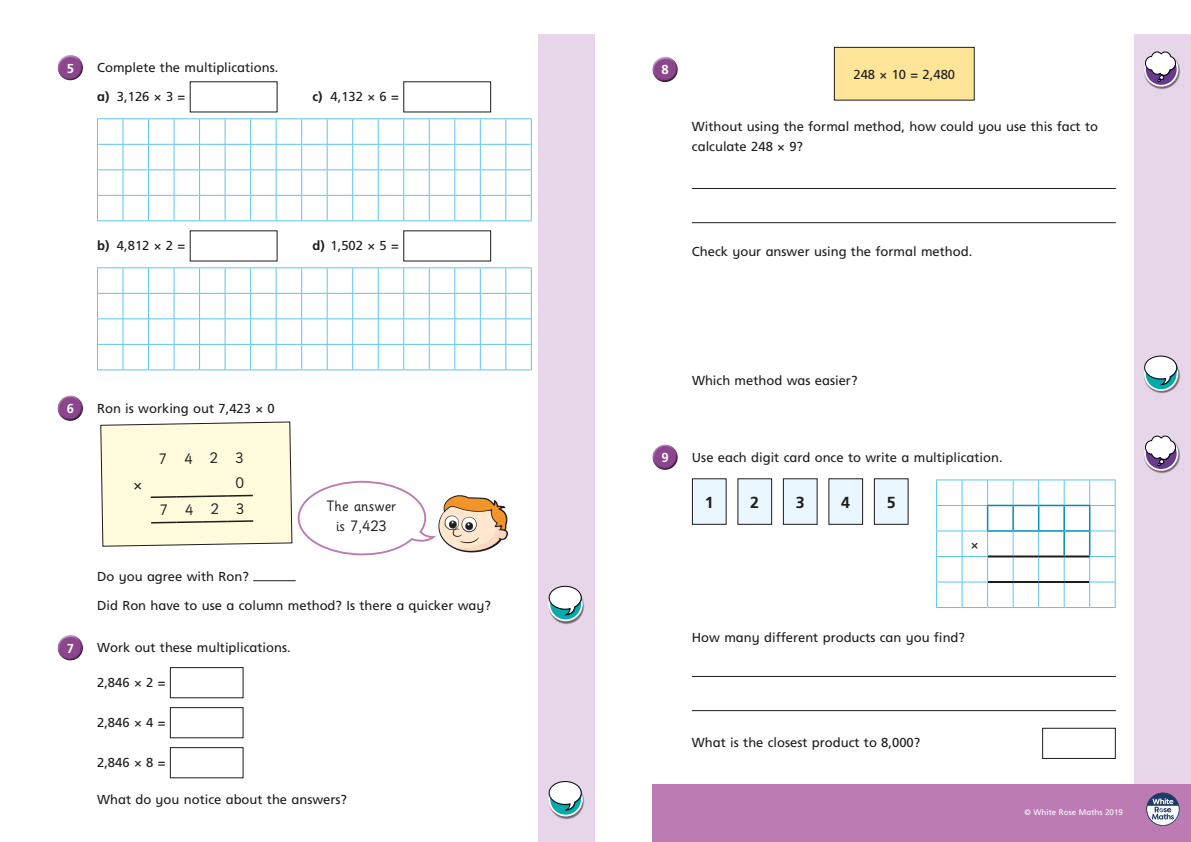
<style>
.page{position:relative;width:1191px;height:842px;background:#fff}
.page>*{position:absolute;margin:0;border:0;box-sizing:border-box;transform-origin:0 0}
.t1{font:700 16px "Frutiger Inf";color:#1d1d1b}
.t2{font:15px/20px "Sassoon Infant Std";color:#1d1d1b;text-align:center}
.t3{font:13px/28.5px "Frutiger Inf";color:#1d1d1b}
.t4{font:700 13px "Frutiger Inf";color:#fff}
.t5{font:8px "Frutiger Inf";color:#fff}
.s1{font-weight:700}
</style>
<div class="page">
<div style="left:539px;top:34px;width:99px;height:808px;background:#e7d5ea"></div>
<div style="left:1134px;top:34px;width:57px;height:808px;background:#e7d5ea"></div>
<div style="left:595px;top:0;width:50px;height:842px;background:#fff"></div>
<div style="left:652px;top:785px;width:539px;height:57px;background:#bc7cb3"></div>
<div style="left:57px;top:54px;width:27px;height:21px;background:#fff;opacity:.75"></div>
<div style="left:57px;top:59px;width:27px;height:22px;background:#1d1d1b;opacity:.75"></div>
<svg style="left:97px;top:118px;width:435px;height:103px"></svg>
<svg style="left:97px;top:267px;width:435px;height:103px"></svg>
<div style="left:57px;top:395px;width:27px;height:20px;background:#fff;opacity:.75"></div>
<div style="left:57px;top:399px;width:27px;height:23px;background:#1d1d1b;opacity:.75"></div>
<hr style="left:253px;top:580px;width:43px;height:1px;background:#1d1d1b">
<div style="left:57px;top:634px;width:27px;height:21px;background:#fff;opacity:.75"></div>
<div style="left:57px;top:639px;width:27px;height:22px;background:#1d1d1b;opacity:.75"></div>
<div style="left:170px;top:667px;width:73px;height:31px;border:1px solid #1d1d1b"></div>
<div style="left:170px;top:707px;width:73px;height:31px;border:1px solid #1d1d1b"></div>
<div style="left:170px;top:747px;width:73px;height:31px;border:1px solid #1d1d1b"></div>
<svg style="left:1146px;top:793px;width:33px;height:33px"></svg>
<hr style="left:692px;top:188px;width:423px;height:1px;background:#1d1d1b">
<hr style="left:692px;top:222px;width:423px;height:1px;background:#1d1d1b">
<hr style="left:692px;top:676px;width:423px;height:1px;background:#1d1d1b">
<hr style="left:692px;top:710px;width:423px;height:1px;background:#1d1d1b">
<div style="left:652px;top:56px;width:26px;height:21px;background:#fff;opacity:.75"></div>
<div style="left:652px;top:60px;width:27px;height:23px;background:#1d1d1b;opacity:.75"></div>
<div style="left:834px;top:47px;width:140px;height:53px;background:#ffe597"></div>
<div style="left:834px;top:47px;width:140px;height:54px;border:1px solid #1d1d1b"></div>
<div style="left:652px;top:444px;width:26px;height:20px;background:#fff;opacity:.75"></div>
<div style="left:652px;top:448px;width:27px;height:23px;background:#1d1d1b;opacity:.75"></div>
<div style="left:738px;top:479px;width:33px;height:45px;background:#ebf7fe"></div>
<div style="left:737px;top:478px;width:35px;height:47px;border:1px solid #1d1d1b"></div>
<div style="left:783px;top:479px;width:34px;height:45px;background:#ebf7fe"></div>
<div style="left:783px;top:478px;width:34px;height:47px;border:1px solid #1d1d1b"></div>
<div style="left:829px;top:479px;width:33px;height:45px;background:#ebf7fe"></div>
<div style="left:828px;top:478px;width:35px;height:47px;border:1px solid #1d1d1b"></div>
<div style="left:874px;top:479px;width:34px;height:45px;background:#ebf7fe"></div>
<div style="left:874px;top:478px;width:34px;height:47px;border:1px solid #1d1d1b"></div>
<div style="left:692px;top:479px;width:34px;height:45px;background:#ebf7fe"></div>
<div style="left:692px;top:478px;width:34px;height:47px;border:1px solid #1d1d1b"></div>
<svg style="left:936px;top:480px;width:179px;height:128px"></svg>
<div style="left:1042px;top:728px;width:73px;height:31px;border:1px solid #1d1d1b"></div>
<img style="left:1144px;top:60px;width:36px;height:29px">
<svg style="left:1145px;top:53px;width:32px;height:33px"></svg>
<div style="left:1144px;top:52px;width:34px;height:35px;border:2px solid #fff;border-radius:50%"></div>
<svg style="left:1145px;top:52px;width:31px;height:30px"></svg>
<img style="left:1144px;top:444px;width:36px;height:29px">
<svg style="left:1145px;top:437px;width:32px;height:33px"></svg>
<div style="left:1144px;top:436px;width:34px;height:35px;border:2px solid #fff;border-radius:50%"></div>
<svg style="left:1145px;top:436px;width:31px;height:30px"></svg>
<img style="left:548px;top:791px;width:37px;height:28px">
<svg style="left:549px;top:783px;width:33px;height:32px"></svg>
<div style="left:548px;top:782px;width:35px;height:34px;border:2px solid #fff;border-radius:50%"></div>
<svg style="left:549px;top:781px;width:33px;height:30px"></svg>
<img style="left:548px;top:596px;width:37px;height:28px">
<svg style="left:549px;top:588px;width:33px;height:32px"></svg>
<div style="left:548px;top:587px;width:35px;height:34px;border:2px solid #fff;border-radius:50%"></div>
<svg style="left:549px;top:586px;width:33px;height:29px"></svg>
<img style="left:1147px;top:365px;width:33px;height:28px">
<svg style="left:1144px;top:358px;width:33px;height:32px"></svg>
<div style="left:1144px;top:357px;width:34px;height:34px;border:2px solid #fff;border-radius:50%"></div>
<svg style="left:1144px;top:356px;width:33px;height:29px"></svg>
<svg style="left:100px;top:421px;width:408px;height:135px"></svg>
<p class="t4" style="left:67px;top:60px;width:9px">5</p>
<p class="t3" style="left:97px;top:53px;width:183px">Complete the multiplications.</p>
<p class="t3" style="left:97px;top:82px;width:90px"><span class="s1">a)</span> 3,126 × 3 =</p>
<p class="t3" style="left:312px;top:82px;width:88px"><span class="s1">c)</span> 4,132 × 6 =</p>
<p class="t3" style="left:97px;top:231px;width:90px"><span class="s1">b)</span> 4,812 × 2 =</p>
<p class="t3" style="left:312px;top:231px;width:88px"><span class="s1">d)</span> 1,502 × 5 =</p>
<p class="t4" style="left:67px;top:401px;width:9px">6</p>
<p class="t3" style="left:97px;top:394px;width:179px">Ron is working out 7,423 × 0</p>
<p class="t2" style="left:158px;top:449px;width:86px;rotate:-1deg">7423</p>
<p class="t2" style="left:159px;top:472px;width:86px;line-height:25.5px;text-align:right;rotate:-1deg">0<br>7423</p>
<p class="t2" style="left:326px;top:496px;width:71px">The answer is 7,423</p>
<p class="t3" style="left:97px;top:562px;width:395px">Do you agree with Ron?<br>Did Ron have to use a column method? Is there a quicker way?</p>
<p class="t4" style="left:67px;top:641px;width:9px">7</p>
<p class="t3" style="left:97px;top:633px;width:195px">Work out these multiplications.</p>
<p class="t3" style="left:97px;top:668px;width:70px">2,846 × 2 =</p>
<p class="t3" style="left:97px;top:708px;width:70px">2,846 × 4 =</p>
<p class="t3" style="left:97px;top:748px;width:70px">2,846 × 8 =</p>
<p class="t3" style="left:97px;top:785px;width:251px">What do you notice about the answers?</p>
<p class="t4" style="left:661px;top:62px;width:9px">8</p>
<p class="t3" style="left:853px;top:60px;width:103px">248 × 10 = 2,480</p>
<p class="t3" style="left:692px;top:116px;width:407px;line-height:20px">Without using the formal method, how could you use this fact to calculate 248 × 9?</p>
<p class="t3" style="left:692px;top:238px;width:282px">Check your answer using the formal method.</p>
<p class="t3" style="left:692px;top:366px;width:167px">Which method was easier?</p>
<p class="t4" style="left:661px;top:450px;width:9px">9</p>
<p class="t3" style="left:692px;top:443px;width:312px">Use each digit card once to write a multiplication.</p>
<p class="t1" style="left:705px;top:493px;width:10px">1</p>
<p class="t1" style="left:750px;top:493px;width:10px">2</p>
<p class="t1" style="left:796px;top:493px;width:10px">3</p>
<p class="t1" style="left:841px;top:493px;width:10px">4</p>
<p class="t1" style="left:886px;top:493px;width:10px">5</p>
<p class="t3" style="left:971px;top:530px;width:9px">×</p>
<p class="t3" style="left:692px;top:623px;width:275px">How many different products can you find?</p>
<p class="t3" style="left:692px;top:728px;width:230px">What is the closest product to 8,000?</p>
<p class="t5" style="left:1024px;top:808px;width:100px">© White Rose Maths 2019</p>
</div>
